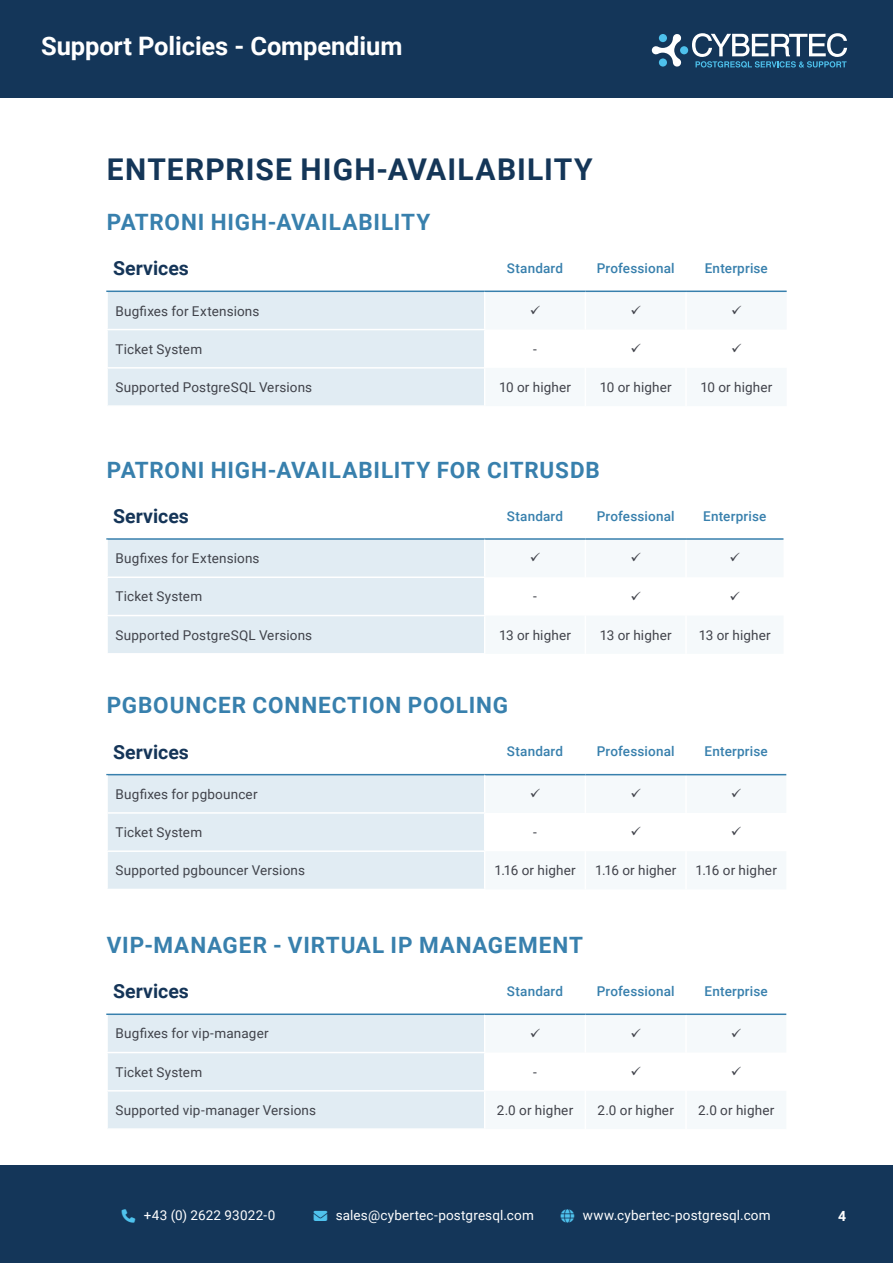
<style>
.page{position:relative;width:893px;height:1263px;background:#fff}
.page>*{position:absolute;margin:0;border:0;box-sizing:border-box;transform-origin:0 0}
.t1{font:700 30px "Roboto";letter-spacing:.035em;color:#143658}
.t2{font:700 25.5px "Roboto";letter-spacing:-.005em;color:#fff}
.t3{font:700 22.5px "Roboto";letter-spacing:.04em;color:#3880ad}
.t4{font:700 19.5px "Roboto";color:#153558}
.t5{font:700 13.95px "Roboto";color:#fff}
.t6{font:13.5px "Roboto";letter-spacing:.015em;color:#40424a}
.t7{font:500 13.5px "Roboto";letter-spacing:.01em;color:#3880ad}
.t8{font:13.5px "Roboto";letter-spacing:.015em;color:#fff}
.s1{color:#4fc2ed}
</style>
<div class="page">
<hr style="left:106px;top:291px;width:379px;height:1px;background:#3880ad">
<hr style="left:106px;top:538px;width:379px;height:2px;background:#3880ad">
<hr style="left:485px;top:538px;width:100px;height:2px;background:#3880ad">
<hr style="left:585px;top:538px;width:101px;height:2px;background:#3880ad">
<hr style="left:686px;top:538px;width:97px;height:2px;background:#3880ad">
<hr style="left:106px;top:774px;width:379px;height:1px;background:#3880ad">
<hr style="left:485px;top:774px;width:100px;height:1px;background:#3880ad">
<hr style="left:585px;top:774px;width:101px;height:1px;background:#3880ad">
<hr style="left:686px;top:774px;width:100px;height:1px;background:#3880ad">
<hr style="left:106px;top:1013px;width:379px;height:2px;background:#3880ad">
<hr style="left:485px;top:1013px;width:100px;height:2px;background:#3880ad">
<hr style="left:585px;top:1013px;width:101px;height:2px;background:#3880ad">
<hr style="left:686px;top:1013px;width:100px;height:2px;background:#3880ad">
<div style="left:0;top:1165px;width:893px;height:98px;background:#143659"></div>
<div style="left:0;top:0;width:893px;height:98px;background:#143659"></div>
<div style="left:680px;top:46px;width:8px;height:8px;background:#4ec1ec;border-radius:50%"></div>
<svg style="left:652px;top:34px;width:30px;height:33px"></svg>
<svg style="left:692px;top:33px;width:155px;height:35px"></svg>
<svg style="left:108px;top:291px;width:679px;height:115px"></svg>
<svg style="left:107px;top:539px;width:676px;height:114px"></svg>
<svg style="left:107px;top:775px;width:679px;height:114px"></svg>
<svg style="left:108px;top:1014px;width:678px;height:115px"></svg>
<h2 class="t2" style="left:41px;top:28px;width:363px">Support Policies - Compendium</h2>
<h1 class="t1" style="left:107px;top:148px;width:487px">ENTERPRISE HIGH-AVAILABILITY</h1>
<h3 class="t3" style="left:107px;top:206px;width:325px">PATRONI HIGH-AVAILABILITY</h3>
<h3 class="t4" style="left:113px;top:255px;width:77px">Services</h3>
<p class="t7" style="left:507px;top:259px;width:58px">Standard</p>
<p class="t7" style="left:597px;top:259px;width:79px">Professional</p>
<p class="t7" style="left:705px;top:259px;width:65px">Enterprise</p>
<p class="t6" style="left:116px;top:301px;width:145px">Bugfixes for Extensions</p>
<p class="t6" style="left:116px;top:339px;width:88px">Ticket System</p>
<p class="t6" style="left:533px;top:339px;width:5px">-</p>
<p class="t6" style="left:116px;top:378px;width:198px">Supported PostgreSQL Versions</p>
<p class="t6" style="left:499px;top:378px;width:74px">10 or higher</p>
<p class="t6" style="left:600px;top:378px;width:74px">10 or higher</p>
<p class="t6" style="left:700px;top:378px;width:74px">10 or higher</p>
<h3 class="t3" style="left:107px;top:454px;width:495px">PATRONI HIGH-AVAILABILITY FOR CITRUSDB</h3>
<h3 class="t4" style="left:113px;top:502px;width:77px">Services</h3>
<p class="t7" style="left:507px;top:506px;width:58px">Standard</p>
<p class="t7" style="left:597px;top:506px;width:79px">Professional</p>
<p class="t7" style="left:703px;top:506px;width:65px">Enterprise</p>
<p class="t6" style="left:116px;top:549px;width:145px">Bugfixes for Extensions</p>
<p class="t6" style="left:116px;top:587px;width:88px">Ticket System</p>
<p class="t6" style="left:533px;top:587px;width:5px">-</p>
<p class="t6" style="left:116px;top:625px;width:198px">Supported PostgreSQL Versions</p>
<p class="t6" style="left:499px;top:625px;width:73px">13 or higher</p>
<p class="t6" style="left:600px;top:625px;width:73px">13 or higher</p>
<p class="t6" style="left:699px;top:625px;width:73px">13 or higher</p>
<h3 class="t3" style="left:107px;top:689px;width:403px">PGBOUNCER CONNECTION POOLING</h3>
<h3 class="t4" style="left:113px;top:738px;width:77px">Services</h3>
<p class="t7" style="left:507px;top:742px;width:58px">Standard</p>
<p class="t7" style="left:597px;top:742px;width:79px">Professional</p>
<p class="t7" style="left:705px;top:742px;width:65px">Enterprise</p>
<p class="t6" style="left:116px;top:785px;width:144px">Bugfixes for pgbouncer</p>
<p class="t6" style="left:116px;top:823px;width:88px">Ticket System</p>
<p class="t6" style="left:533px;top:823px;width:5px">-</p>
<p class="t6" style="left:116px;top:861px;width:191px">Supported pgbouncer Versions</p>
<p class="t6" style="left:494px;top:861px;width:83px">1.16 or higher</p>
<p class="t6" style="left:595px;top:861px;width:83px">1.16 or higher</p>
<p class="t6" style="left:695px;top:861px;width:83px">1.16 or higher</p>
<h3 class="t3" style="left:107px;top:929px;width:478px">VIP-MANAGER - VIRTUAL IP MANAGEMENT</h3>
<h3 class="t4" style="left:113px;top:977px;width:77px">Services</h3>
<p class="t7" style="left:507px;top:982px;width:58px">Standard</p>
<p class="t7" style="left:597px;top:982px;width:79px">Professional</p>
<p class="t7" style="left:705px;top:982px;width:65px">Enterprise</p>
<p class="t6" style="left:116px;top:1024px;width:155px">Bugfixes for vip-manager</p>
<p class="t6" style="left:116px;top:1062px;width:88px">Ticket System</p>
<p class="t6" style="left:533px;top:1062px;width:5px">-</p>
<p class="t6" style="left:116px;top:1101px;width:202px">Supported vip-manager Versions</p>
<p class="t6" style="left:497px;top:1101px;width:78px">2.0 or higher</p>
<p class="t6" style="left:598px;top:1101px;width:78px">2.0 or higher</p>
<p class="t6" style="left:698px;top:1101px;width:78px">2.0 or higher</p>
<p class="t8" style="left:144px;top:1206px;width:133px">+43 (0) 2622 93022-0</p>
<p class="t8" style="left:314px;top:1206px;width:222px"><span class="s1">→</span> sales@cybertec-postgresql.com</p>
<p class="t8" style="left:583px;top:1206px;width:189px">www.cybertec-postgresql.com</p>
<p class="t5" style="left:838px;top:1206px;width:10px">4</p>
</div>
